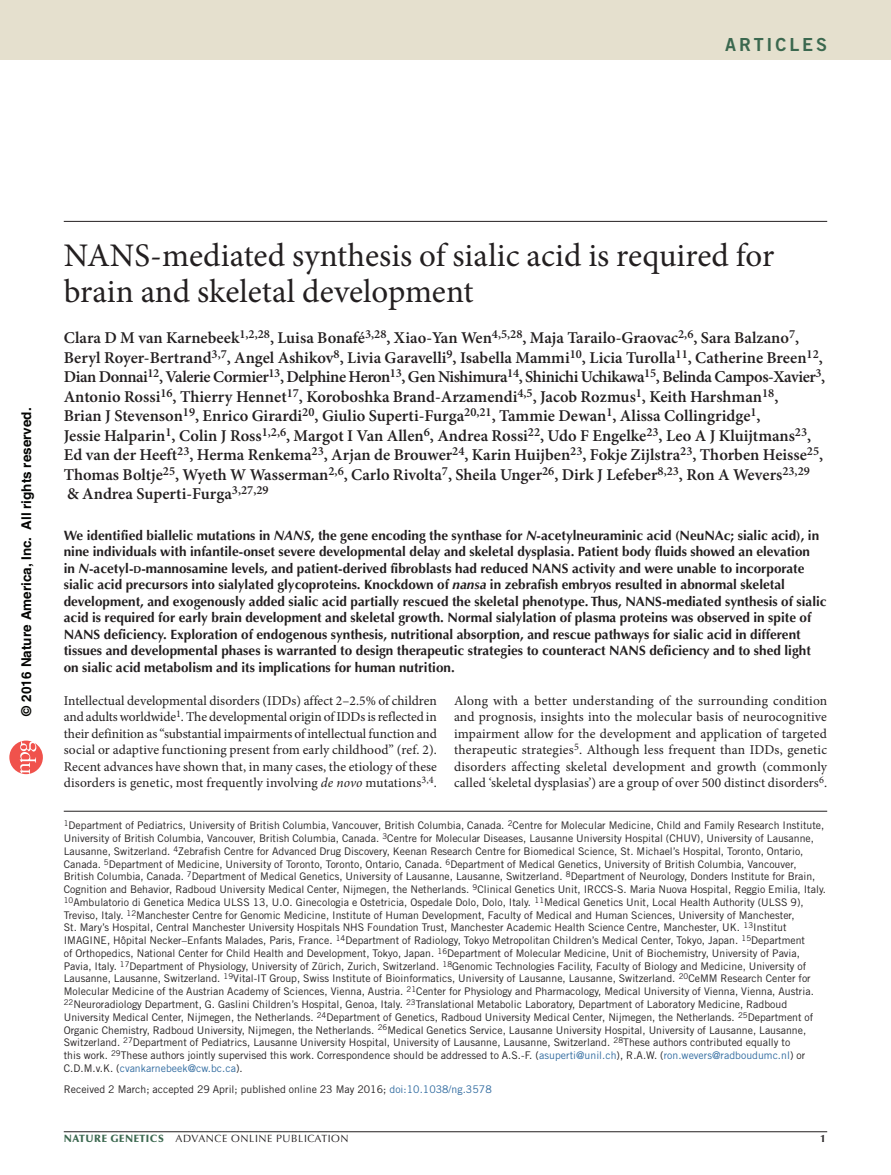
<style>
.page{position:relative;width:891px;height:1175px;background:#fff}
.page>*{position:absolute;margin:0;border:0;box-sizing:border-box;transform-origin:0 0}
.t1{font:33px/36px "Minion Pro";color:#231f20}
.t2{font:18px "Trade Gothic LT Std Bd 2";letter-spacing:.16em;color:#3b684f}
.t3{font:600 16.5px/19.5px "Minion Pro";color:#231f20}
.t4{font:700 13.5px/16.5px "Optima LT Std";color:#231f20}
.t5{font:13.5px/16.5px "Minion Pro";letter-spacing:.005em;color:#231f20;text-align:justify}
.t6{font:700 13.5px "Helvetica";color:#040503}
.t7{font:10.5px/12.8px "Trade Gothic LT Std";color:#231f20}
.t8{font:10.5px "Optima LT Std";letter-spacing:.05em;color:#231f20}
.t9{font:700 10.5px "Optima LT Std";color:#231f20}
.s1{font-style:italic}
.s2{font-size:10.2px}
.s3{color:#2f6a9f}
.s4{font-weight:900;color:#3b684f}
</style>
<div class="page">
<svg style="left:9px;top:740px;width:34px;height:34px"></svg>
<div style="left:0;top:0;width:891px;height:60px;background:#e5e0ce"></div>
<hr style="left:64px;top:1131px;width:763px;height:1px;background:#231f20">
<hr style="left:64px;top:221px;width:763px;height:1px;background:#231f20">
<hr style="left:64px;top:811px;width:763px;height:1px;background:#231f20">
<h2 class="t2" style="left:725px;top:33px;width:103px">ARTICLES</h2>
<p class="t6" style="left:18px;top:715px;width:309px;rotate:-90deg">© 2016 Nature America, Inc. All rights reserved.</p>
<h1 class="t1" style="left:64px;top:238px;width:712px">NANS-mediated synthesis of sialic acid is required for brain and skeletal development</h1>
<p class="t3" style="left:64px;top:329px;width:763px">Clara D M van Karnebeek<sup>1,2,28</sup>, Luisa Bonafé<sup>3,28</sup>, Xiao-Yan Wen<sup>4,5,28</sup>, Maja Tarailo-Graovac<sup>2,6</sup>, Sara Balzano<sup>7</sup>, Beryl Royer-Bertrand<sup>3,7</sup>, Angel Ashikov<sup>8</sup>, Livia Garavelli<sup>9</sup>, Isabella Mammi<sup>10</sup>, Licia Turolla<sup>11</sup>, Catherine Breen<sup>12</sup>, Dian Donnai<sup>12</sup>, Valerie Cormier<sup>13</sup>, Delphine Heron<sup>13</sup>, Gen Nishimura<sup>14</sup>, Shinichi Uchikawa<sup>15</sup>, Belinda Campos-Xavier<sup>3</sup>, Antonio Rossi<sup>16</sup>, Thierry Hennet<sup>17</sup>, Koroboshka Brand-Arzamendi<sup>4,5</sup>, Jacob Rozmus<sup>1</sup>, Keith Harshman<sup>18</sup>,<br>Brian J Stevenson<sup>19</sup>, Enrico Girardi<sup>20</sup>, Giulio Superti-Furga<sup>20,21</sup>, Tammie Dewan<sup>1</sup>, Alissa Collingridge<sup>1</sup>,<br>Jessie Halparin<sup>1</sup>, Colin J Ross<sup>1,2,6</sup>, Margot I Van Allen<sup>6</sup>, Andrea Rossi<sup>22</sup>, Udo F Engelke<sup>23</sup>, Leo A J Kluijtmans<sup>23</sup>, Ed van der Heeft<sup>23</sup>, Herma Renkema<sup>23</sup>, Arjan de Brouwer<sup>24</sup>, Karin Huijben<sup>23</sup>, Fokje Zijlstra<sup>23</sup>, Thorben Heisse<sup>25</sup>, Thomas Boltje<sup>25</sup>, Wyeth W Wasserman<sup>2,6</sup>, Carlo Rivolta<sup>7</sup>, Sheila Unger<sup>26</sup>, Dirk J Lefeber<sup>8,23</sup>, Ron A Wevers<sup>23,29 </sup>&amp; Andrea Superti-Furga<sup>3,27,29</sup></p>
<p class="t4" style="left:64px;top:527px;width:764px">We identified biallelic mutations in <span class="s1">NANS</span>, the gene encoding the synthase for <span class="s1">N</span>-acetylneuraminic acid (NeuNAc; sialic acid), in nine individuals with infantile-onset severe developmental delay and skeletal dysplasia. Patient body fluids showed an elevation<br>in <span class="s1">N</span>-acetyl-<span class="s2">D</span>-mannosamine levels, and patient-derived fibroblasts had reduced NANS activity and were unable to incorporate sialic acid precursors into sialylated glycoproteins. Knockdown of <span class="s1">nansa</span> in zebrafish embryos resulted in abnormal skeletal development, and exogenously added sialic acid partially rescued the skeletal phenotype. Thus, NANS-mediated synthesis of sialic acid is required for early brain development and skeletal growth. Normal sialylation of plasma proteins was observed in spite of NANS deficiency. Exploration of endogenous synthesis, nutritional absorption, and rescue pathways for sialic acid in different tissues and developmental phases is warranted to design therapeutic strategies to counteract NANS deficiency and to shed light on sialic acid metabolism and its implications for human nutrition.</p>
<p class="t5" style="left:64px;top:692px;width:375px">Intellectual developmental disorders (IDDs) affect 2–2.5% of children and adults worldwide<sup>1</sup>. The developmental origin of IDDs is reflected in their definition as “substantial impairments of intellectual function and social or adaptive functioning present from early childhood” (ref. 2).<br>Recent advances have shown that, in many cases, the etiology of these disorders is genetic, most frequently involving <span class="s1">de novo</span> mutations<sup>3,4</sup>.</p>
<p class="t5" style="left:454px;top:692px;width:375px">Along with a better understanding of the surrounding condition and prognosis, insights into the molecular basis of neurocognitive impairment allow for the development and application of targeted therapeutic strategies<sup>5</sup>. Although less frequent than IDDs, genetic disorders affecting skeletal development and growth (commonly called ‘skeletal dysplasias’) are a group of over 500 distinct disorders<sup>6</sup>.</p>
<p class="t7" style="left:64px;top:819px;width:764px"><sup>1</sup>Department of Pediatrics, University of British Columbia, Vancouver, British Columbia, Canada. <sup>2</sup>Centre for Molecular Medicine, Child and Family Research Institute, University of British Columbia, Vancouver, British Columbia, Canada. <sup>3</sup>Centre for Molecular Diseases, Lausanne University Hospital (CHUV), University of Lausanne, Lausanne, Switzerland. <sup>4</sup>Zebrafish Centre for Advanced Drug Discovery, Keenan Research Centre for Biomedical Science, St. Michael’s Hospital, Toronto, Ontario, Canada. <sup>5</sup>Department of Medicine, University of Toronto, Toronto, Ontario, Canada. <sup>6</sup>Department of Medical Genetics, University of British Columbia, Vancouver, British Columbia, Canada. <sup>7</sup>Department of Medical Genetics, University of Lausanne, Lausanne, Switzerland. <sup>8</sup>Department of Neurology, Donders Institute for Brain, Cognition and Behavior, Radboud University Medical Center, Nijmegen, the Netherlands. <sup>9</sup>Clinical Genetics Unit, IRCCS-S. Maria Nuova Hospital, Reggio Emilia, Italy.<br><sup>10</sup>Ambulatorio di Genetica Medica ULSS 13, U.O. Ginecologia e Ostetricia, Ospedale Dolo, Dolo, Italy. <sup>11</sup>Medical Genetics Unit, Local Health Authority (ULSS 9), Treviso, Italy. <sup>12</sup>Manchester Centre for Genomic Medicine, Institute of Human Development, Faculty of Medical and Human Sciences, University of Manchester,<br>St. Mary’s Hospital, Central Manchester University Hospitals NHS Foundation Trust, Manchester Academic Health Science Centre, Manchester, UK. <sup>13</sup>Institut IMAGINE, Hôpital Necker–Enfants Malades, Paris, France. <sup>14</sup>Department of Radiology, Tokyo Metropolitan Children’s Medical Center, Tokyo, Japan. <sup>15</sup>Department<br>of Orthopedics, National Center for Child Health and Development, Tokyo, Japan. <sup>16</sup>Department of Molecular Medicine, Unit of Biochemistry, University of Pavia, Pavia, Italy. <sup>17</sup>Department of Physiology, University of Zürich, Zurich, Switzerland. <sup>18</sup>Genomic Technologies Facility, Faculty of Biology and Medicine, University of Lausanne, Lausanne, Switzerland. <sup>19</sup>Vital-IT Group, Swiss Institute of Bioinformatics, University of Lausanne, Lausanne, Switzerland. <sup>20</sup>CeMM Research Center for Molecular Medicine of the Austrian Academy of Sciences, Vienna, Austria. <sup>21</sup>Center for Physiology and Pharmacology, Medical University of Vienna, Vienna, Austria.<br><sup>22</sup>Neuroradiology Department, G. Gaslini Children’s Hospital, Genoa, Italy. <sup>23</sup>Translational Metabolic Laboratory, Department of Laboratory Medicine, Radboud University Medical Center, Nijmegen, the Netherlands. <sup>24</sup>Department of Genetics, Radboud University Medical Center, Nijmegen, the Netherlands. <sup>25</sup>Department of Organic Chemistry, Radboud University, Nijmegen, the Netherlands. <sup>26</sup>Medical Genetics Service, Lausanne University Hospital, University of Lausanne, Lausanne, Switzerland. <sup>27</sup>Department of Pediatrics, Lausanne University Hospital, University of Lausanne, Lausanne, Switzerland. <sup>28</sup>These authors contributed equally to<br>this work. <sup>29</sup>These authors jointly supervised this work. Correspondence should be addressed to A.S.-F. (<span class="s3">asuperti@unil.ch</span>), R.A.W. (<span class="s3">ron.wevers@radboudumc.nl</span>) or C.D.M.v.K. (<span class="s3">cvankarnebeek@cw.bc.ca</span>).</p>
<p class="t7" style="left:64px;top:1082px;width:429px">Received 2 March; accepted 29 April; published online 23 May 2016; <span class="s3">doi:10.1038/ng.3578</span></p>
<p class="t8" style="left:64px;top:1132px;width:286px"><span class="s4">NATURE GENETICS</span> ADVANCE ONLINE PUBLICATION</p>
<p class="t9" style="left:820px;top:1132px;width:7px">1</p>
</div>
